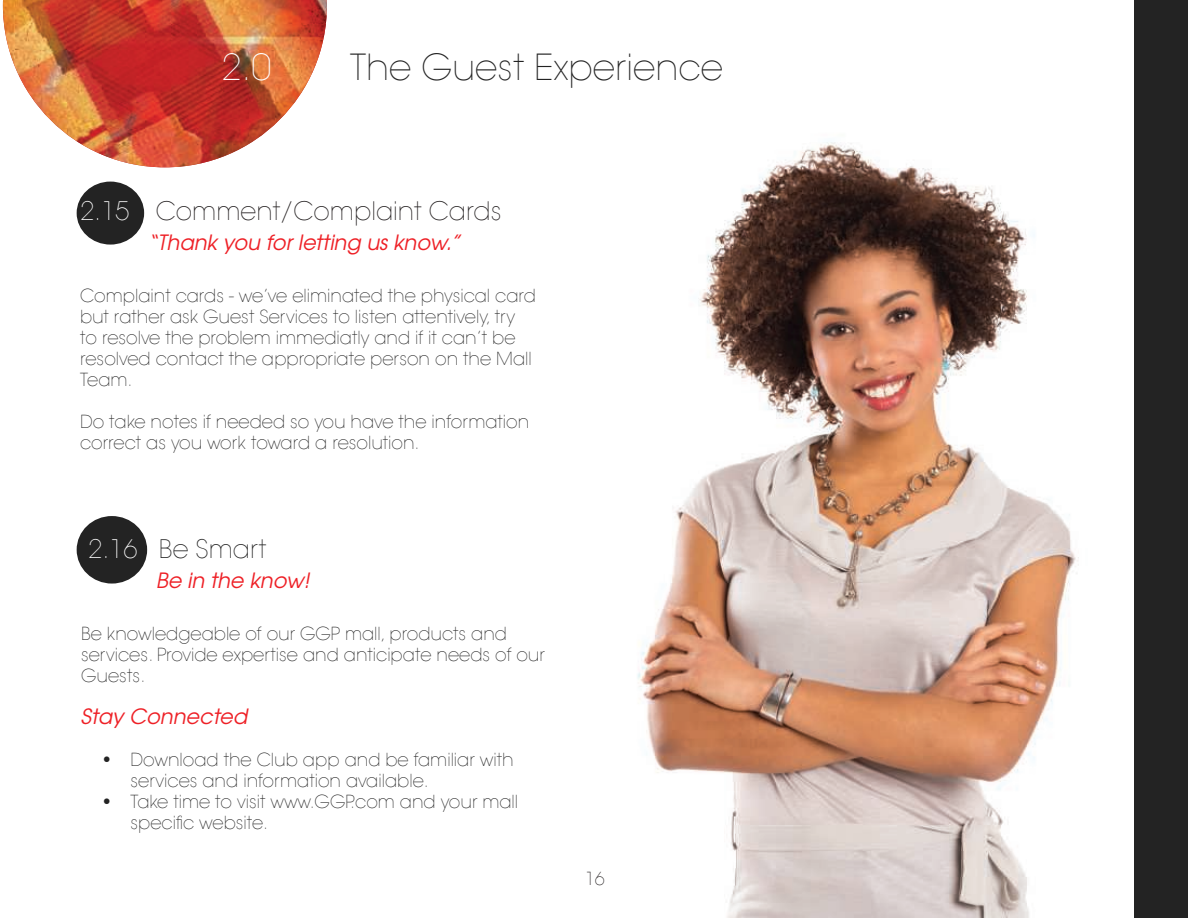
<style>
.page{position:relative;width:1188px;height:918px;background:#fff}
.page>*{position:absolute;margin:0;border:0;box-sizing:border-box;transform-origin:0 0}
.t1{font:200 36px "Avant Garde LT";color:#232323}
.t2{font:200 36px "Avant Garde LT";color:#fff}
.t3{font:200 25.5px "Avant Garde LT";color:#231f20}
.t4{font:200 25.5px "Avant Garde LT";color:#232323}
.t5{font:italic 21px "Te X Gyre Adventor";color:#ee2026}
.t6{font:200 18px/21px "Avant Garde LT";color:#232323}
.t7{font:200 18px "Avant Garde LT";color:#231f20}
.s1{color:#fff}
</style>
<div class="page">
<div style="left:77px;top:516px;width:70px;height:68px;background:#232323;border-radius:50%"></div>
<img style="left:3px;top:0;width:324px;height:167px">
<img style="left:637px;top:142px;width:442px;height:776px">
<div style="left:1134px;top:0;width:54px;height:918px;background:#232323"></div>
<div style="left:77px;top:182px;width:67px;height:63px;background:#232323;border-radius:50%"></div>
<h1 class="t2" style="left:221px;top:45px;width:51px">2.0</h1>
<h1 class="t1" style="left:350px;top:45px;width:374px">The Guest Experience</h1>
<h2 class="t3" style="left:80px;top:196px;width:423px"><span class="s1">2.15</span> Comment/Complaint Cards</h2>
<p class="t5" style="left:148px;top:226px;width:314px">“Thank you for letting us know.”</p>
<p class="t6" style="left:80px;top:285px;width:457px">Complaint cards - we’ve eliminated the physical card but rather ask Guest Services to listen attentively, try to resolve the problem immediatly and if it can’t be resolved contact the appropriate person on the Mall Team.</p>
<p class="t6" style="left:80px;top:411px;width:451px">Do take notes if needed so you have the information correct as you work toward a resolution.</p>
<h2 class="t4" style="left:88px;top:534px;width:180px"><span class="s1">2.16</span> Be Smart</h2>
<p class="t5" style="left:156px;top:564px;width:156px">Be in the know!</p>
<p class="t6" style="left:81px;top:623px;width:465px">Be knowledgeable of our GGP mall, products and services. Provide expertise and anticipate needs of our<br>Guests.</p>
<p class="t5" style="left:81px;top:700px;width:168px">Stay Connected</p>
<p class="t6" style="left:131px;top:749px;width:385px;text-indent:-27px">• Download the Club app and be familiar with services and information available.</p>
<p class="t6" style="left:131px;top:791px;width:389px;text-indent:-27px">• Take time to visit www.GGP.com and your mall specific website.</p>
<p class="t7" style="left:585px;top:868px;width:21px">16</p>
</div>
